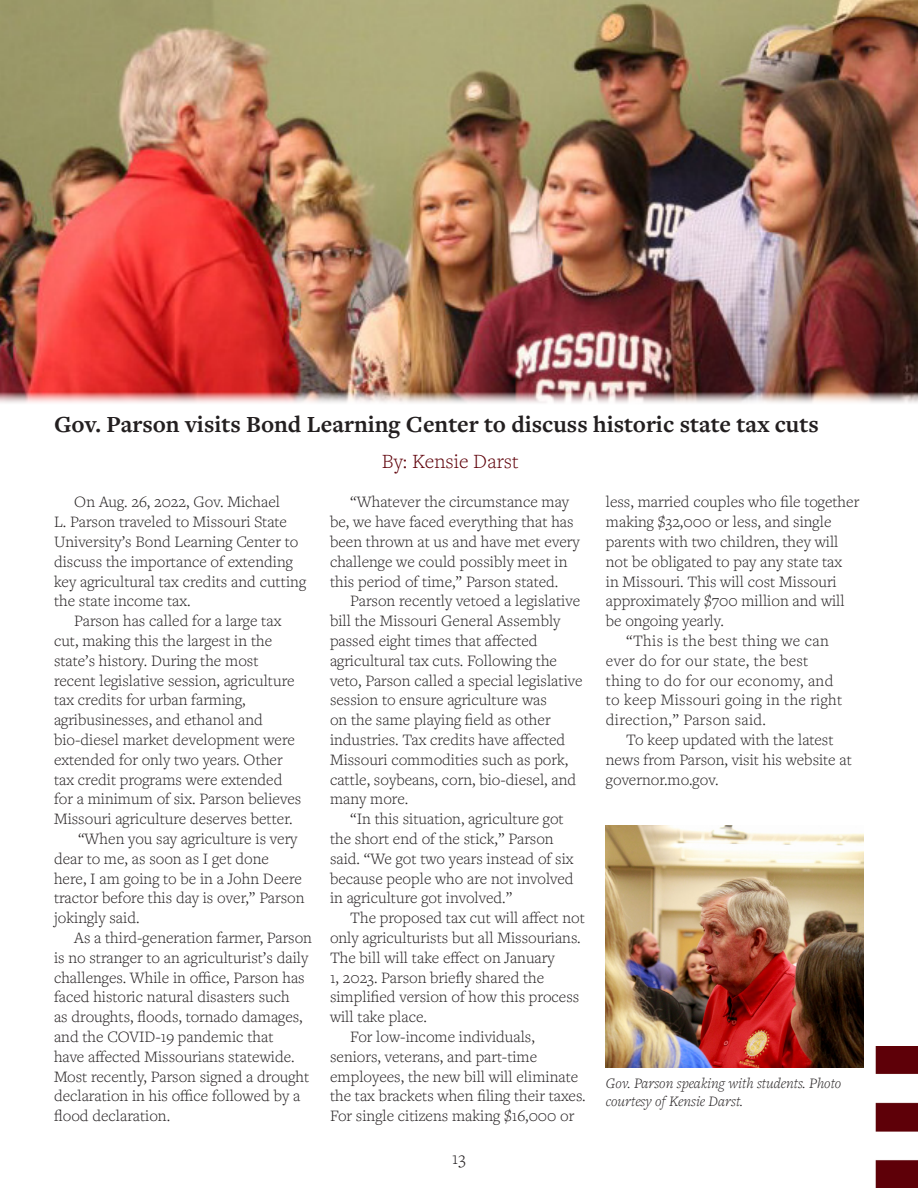
<style>
.page{position:relative;width:918px;height:1188px;background:#fff}
.page>*{position:absolute;margin:0;border:0;box-sizing:border-box;transform-origin:0 0}
.t1{font:700 24px "Freight Text Pro";color:#231f20}
.t2{font:300 21px "Freight Text Pro";color:#5e0009}
.t3{font:300 18px "Freight Text Pro";color:#231f20}
.t4{font:300 16.5px/19.8px "Freight Text Pro";color:#231f20}
.t5{font:300 16.5px/19.8px "Freight Text Pro";letter-spacing:.02em;color:#231f20}
.t6{font:italic 300 15px/18px "Freight Text Pro";color:#231f20}
</style>
<div class="page">
<img style="left:875px;top:1047px;width:43px;height:141px">
<img style="left:0;top:0;width:918px;height:403px">
<img style="left:606px;top:825px;width:258px;height:242px">
<p class="t1" style="left:54px;top:408px;width:766px">Gov. Parson visits Bond Learning Center to discuss historic state tax cuts</p>
<p class="t2" style="left:382px;top:447px;width:138px">By: Kensie Darst</p>
<p class="t4" style="left:54px;top:492px;width:254px;text-indent:20px">On Aug. 26, 2022, Gov. Michael<br>L. Parson traveled to Missouri State University’s Bond Learning Center to discuss the importance of extending key agricultural tax credits and cutting the state income tax.</p>
<p class="t4" style="left:54px;top:610px;width:249px;text-indent:20px">Parson has called for a large tax cut, making this the largest in the state’s history. During the most recent legislative session, agriculture tax credits for urban farming, agribusinesses, and ethanol and bio-diesel market development were extended for only two years. Other tax credit programs were extended for a minimum of six. Parson believes Missouri agriculture deserves better.</p>
<p class="t4" style="left:54px;top:828px;width:252px;text-indent:24px">“When you say agriculture is very dear to me, as soon as I get done here, I am going to be in a John Deere tractor before this day is over,” Parson jokingly said.</p>
<p class="t4" style="left:54px;top:927px;width:260px;text-indent:20px">As a third-generation farmer, Parson is no stranger to an agriculturist’s daily challenges. While in office, Parson has faced historic natural disasters such<br>as droughts, floods, tornado damages, and the COVID-19 pandemic that<br>have affected Missourians statewide.<br>Most recently, Parson signed a drought declaration in his office followed by a flood declaration.</p>
<p class="t4" style="left:330px;top:492px;width:251px;text-indent:20px">“Whatever the circumstance may be, we have faced everything that has been thrown at us and have met every challenge we could possibly meet in this period of time,” Parson stated.</p>
<p class="t4" style="left:330px;top:591px;width:254px;text-indent:20px">Parson recently vetoed a legislative bill the Missouri General Assembly passed eight times that affected agricultural tax cuts. Following the veto, Parson called a special legislative session to ensure agriculture was<br>on the same playing field as other industries. Tax credits have affected Missouri commodities such as pork, cattle, soybeans, corn, bio-diesel, and many more.</p>
<p class="t4" style="left:330px;top:808px;width:245px;text-indent:20px">“In this situation, agriculture got the short end of the stick,” Parson said. “We got two years instead of six because people who are not involved in agriculture got involved.”</p>
<p class="t4" style="left:330px;top:907px;width:257px;text-indent:20px">The proposed tax cut will affect not only agriculturists but all Missourians.<br>The bill will take effect on January<br>1, 2023. Parson briefly shared the simplified version of how this process will take place.</p>
<p class="t4" style="left:330px;top:1026px;width:257px;text-indent:20px">For low-income individuals, seniors, veterans, and part-time employees, the new bill will eliminate the tax brackets when filing their taxes.<br>For single citizens making $16,000 or</p>
<p class="t3" style="left:452px;top:1146px;width:15px">13</p>
<p class="t4" style="left:606px;top:492px;width:255px">less, married couples who file together making $32,000 or less, and single parents with two children, they will not be obligated to pay any state tax<br>in Missouri. This will cost Missouri approximately $700 million and will be ongoing yearly.</p>
<p class="t5" style="left:606px;top:630px;width:238px;text-indent:20px">“This is the best thing we can ever do for our state, the best thing to do for our economy, and to keep Missouri going in the right direction,” Parson said.</p>
<p class="t4" style="left:606px;top:729px;width:247px;text-indent:20px">To keep updated with the latest news from Parson, visit his website at governor.mo.gov.</p>
<p class="t6" style="left:606px;top:1074px;width:237px">Gov. Parson speaking with students. Photo courtesy of Kensie Darst.</p>
</div>
